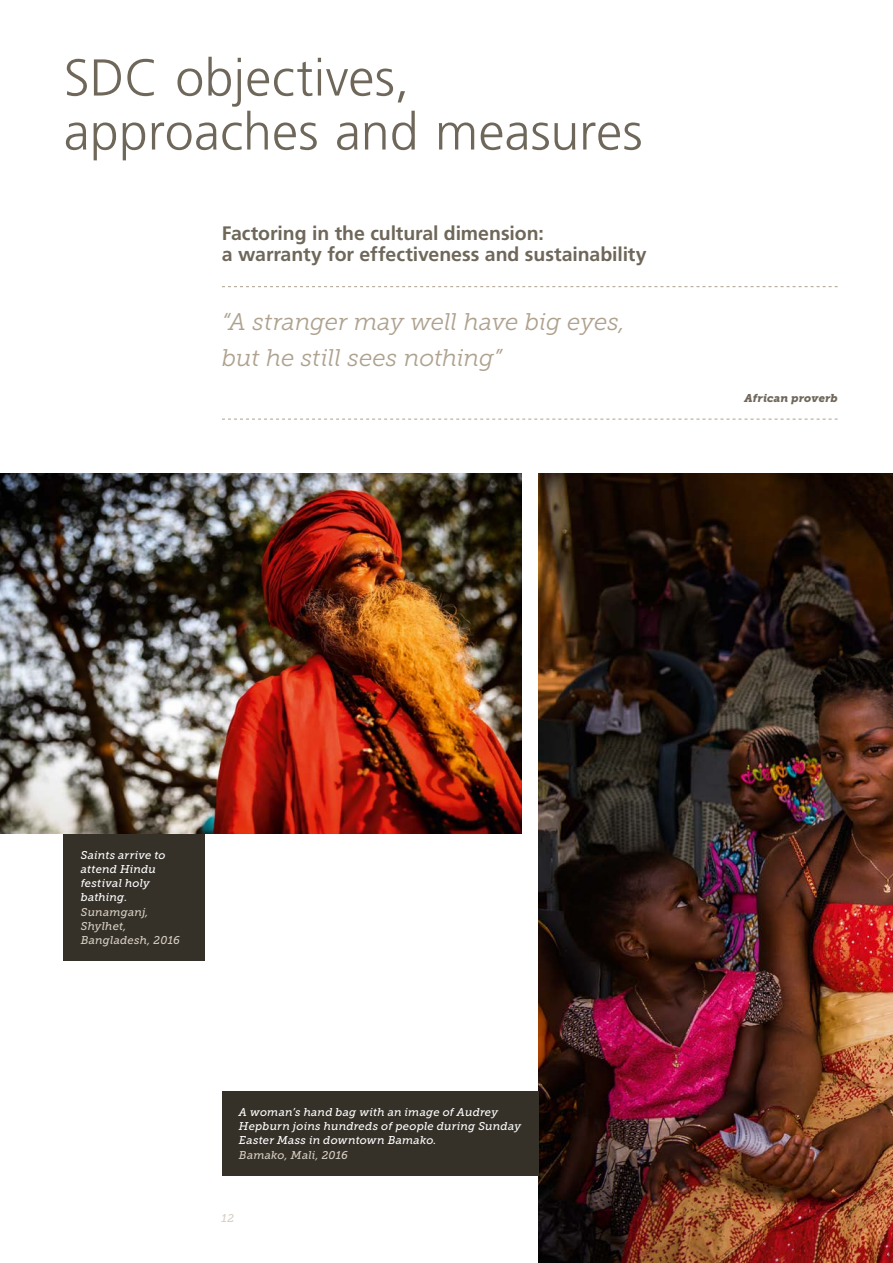
<style>
.page{position:relative;width:893px;height:1263px;background:#fff}
.page>*{position:absolute;margin:0;border:0;box-sizing:border-box;transform-origin:0 0}
.t1{font:300 51.75px/54px "Frutiger LT Pro";letter-spacing:.005em;color:#6e675a}
.t2{font:italic 24px/36px "Museo Slab 300";letter-spacing:-.005em;color:#aea18e}
.t3{font:700 19.5px/21px "Frutiger LT Pro";letter-spacing:-.005em;color:#6e675a}
.t4{font:italic 11.25px/14.2px "Museo Slab 500";letter-spacing:.015em;color:#fff}
.t5{font:italic 11.25px/14.2px "Museo Slab 500";letter-spacing:.015em;color:#d5cec3}
.t6{font:italic 11.25px "Museo Slab 900";letter-spacing:.01em;color:#6e675a}
</style>
<div class="page">
<svg style="left:222px;top:286px;width:616px;height:1px"></svg>
<svg style="left:222px;top:419px;width:616px;height:1px"></svg>
<img style="left:538px;top:474px;width:355px;height:789px">
<div style="left:64px;top:834px;width:141px;height:127px;background:#353028"></div>
<img style="left:0;top:474px;width:521px;height:359px">
<div style="left:222px;top:1091px;width:316px;height:85px;background:#353028"></div>
<h1 class="t1" style="left:64px;top:51px;width:580px">SDC objectives, approaches and measures</h1>
<h3 class="t3" style="left:222px;top:222px;width:426px">Factoring in the cultural dimension:<br>a warranty for effectiveness and sustainability</h3>
<h2 class="t2" style="left:222px;top:303px;width:405px">“A stranger may well have big eyes, but he still sees nothing”</h2>
<p class="t6" style="left:745px;top:391px;width:95px">African proverb</p>
<p class="t4" style="left:81px;top:848px;width:86px">Saints arrive to attend Hindu festival holy bathing.</p>
<p class="t5" style="left:81px;top:905px;width:101px">Sunamganj,<br>Shylhet,<br>Bangladesh, 2016</p>
<p class="t4" style="left:239px;top:1105px;width:284px">A woman’s hand bag with an image of Audrey<br>Hepburn joins hundreds of people during Sunday<br>Easter Mass in downtown Bamako.</p>
<p class="t5" style="left:239px;top:1148px;width:111px">Bamako, Mali, 2016</p>
<p class="t5" style="left:222px;top:1211px;width:14px">12</p>
</div>
